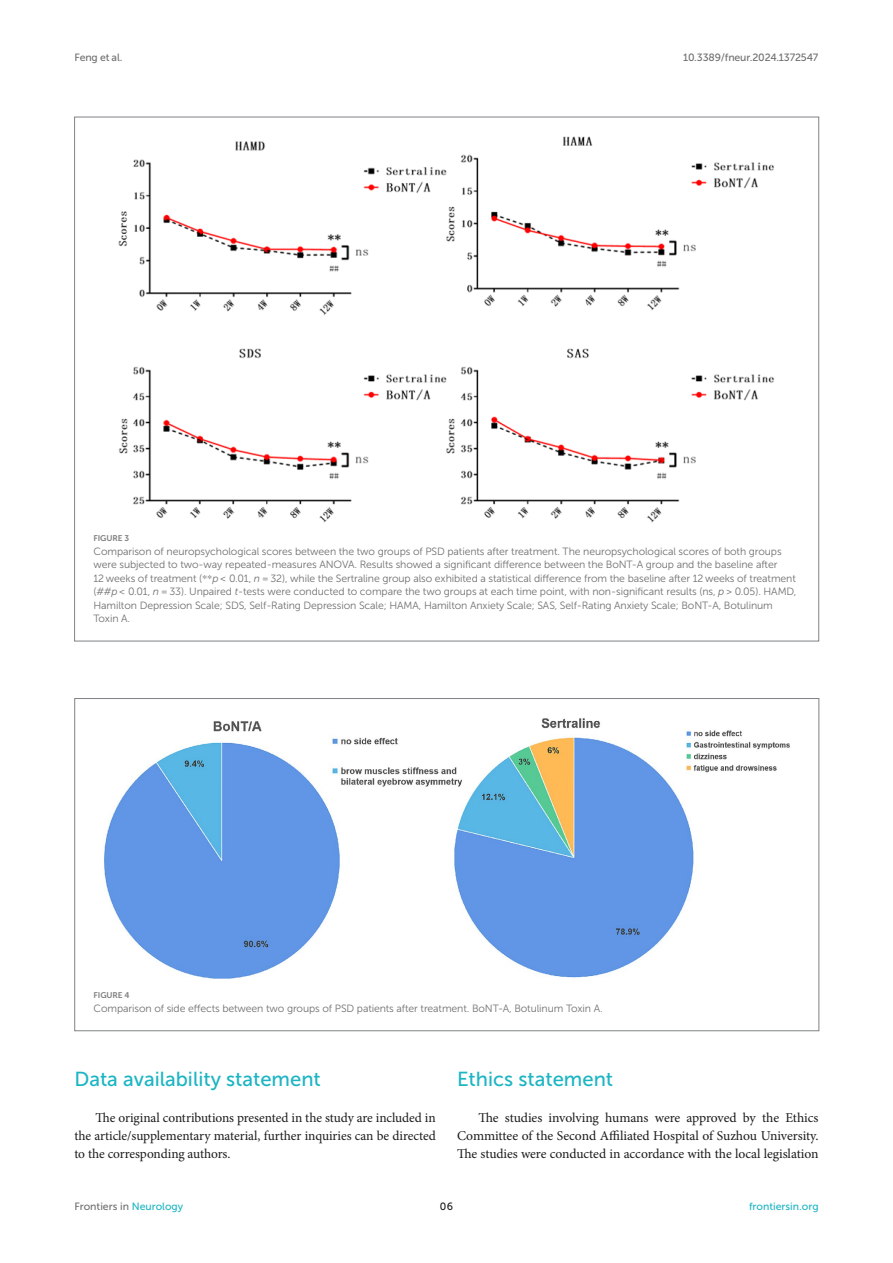
<style>
.page{position:relative;width:893px;height:1263px;background:#fff}
.page>*{position:absolute;margin:0;border:0;box-sizing:border-box;transform-origin:0 0}
.HEAD_1{font:20.25px "Museo Sans 500";color:#1db5c3}
.TEXT_FLUSH{font:13.5px/18px "Minion Pro";letter-spacing:-.005em;color:#1b1c1b;text-align:justify}
.FIG_LEG{font:10.5px/13.5px "Museo Sans 300";letter-spacing:-.01em;color:#706f70}
.t1{font:10.5px "Museo Sans 500";letter-spacing:-.015em;color:#706f70}
.t2{font:10.5px "Museo Sans 500";color:#1db5c3}
.t3{font:10.5px "Museo Sans 500";color:#1b1c1b}
.FIG_HD{font:8.25px "Museo Sans 700";letter-spacing:-.01em;color:#7e7f7f}
.s1{font-family:"STIX"}
.s2{font-style:italic}
.s3{color:#1db5c3}
</style>
<div class="page">
<img style="left:119px;top:136px;width:655px;height:386px">
<img style="left:104px;top:718px;width:686px;height:261px">
<p class="t1" style="left:74px;top:51px;width:49px">Feng et al.</p>
<p class="t1" style="left:683px;top:51px;width:137px">10.3389/fneur.2024.1372547</p>
<p class="FIG_HD" style="left:94px;top:534px;width:37px">FIGURE 3</p>
<p class="FIG_LEG" style="left:94px;top:544px;width:704px">Comparison of neuropsychological scores between the two groups of PSD patients after treatment. The neuropsychological scores of both groups were subjected to two-way repeated-measures ANOVA. Results showed a significant difference between the BoNT-A group and the baseline after<br>12 weeks of treatment (<span class="s1">**</span><span class="s2">p &lt;</span> 0.01, <span class="s2">n</span> = 32), while the Sertraline group also exhibited a statistical difference from the baseline after 12 weeks of treatment (<span class="s2">##p &lt;</span> 0.01, <span class="s2">n</span> = 33). Unpaired <span class="s2">t</span>-tests were conducted to compare the two groups at each time point, with non-significant results (ns, <span class="s2">p &gt;</span> 0.05). HAMD, Hamilton Depression Scale; SDS, Self-Rating Depression Scale; HAMA, Hamilton Anxiety Scale; SAS, Self-Rating Anxiety Scale; BoNT-A, Botulinum Toxin A.</p>
<p class="FIG_HD" style="left:94px;top:991px;width:37px">FIGURE 4</p>
<p class="FIG_LEG" style="left:94px;top:1001px;width:510px">Comparison of side effects between two groups of PSD patients after treatment. BoNT-A, Botulinum Toxin A.</p>
<p class="HEAD_1" style="left:74px;top:1068px;width:248px">Data availability statement</p>
<p class="TEXT_FLUSH" style="left:74px;top:1109px;width:363px;text-indent:21px">The original contributions presented in the study are included in the article/supplementary material, further inquiries can be directed to the corresponding authors.</p>
<p class="HEAD_1" style="left:457px;top:1068px;width:158px">Ethics statement</p>
<p class="TEXT_FLUSH" style="left:457px;top:1109px;width:363px;text-indent:21px">The studies involving humans were approved by the Ethics Committee of the Second Affiliated Hospital of Suzhou University.<br>The studies were conducted in accordance with the local legislation</p>
<p class="t1" style="left:74px;top:1200px;width:110px">Frontiers in <span class="s3">Neurology</span></p>
<p class="t3" style="left:440px;top:1200px;width:15px">06</p>
<p class="t2" style="left:749px;top:1200px;width:71px">frontiersin.org</p>
</div>
